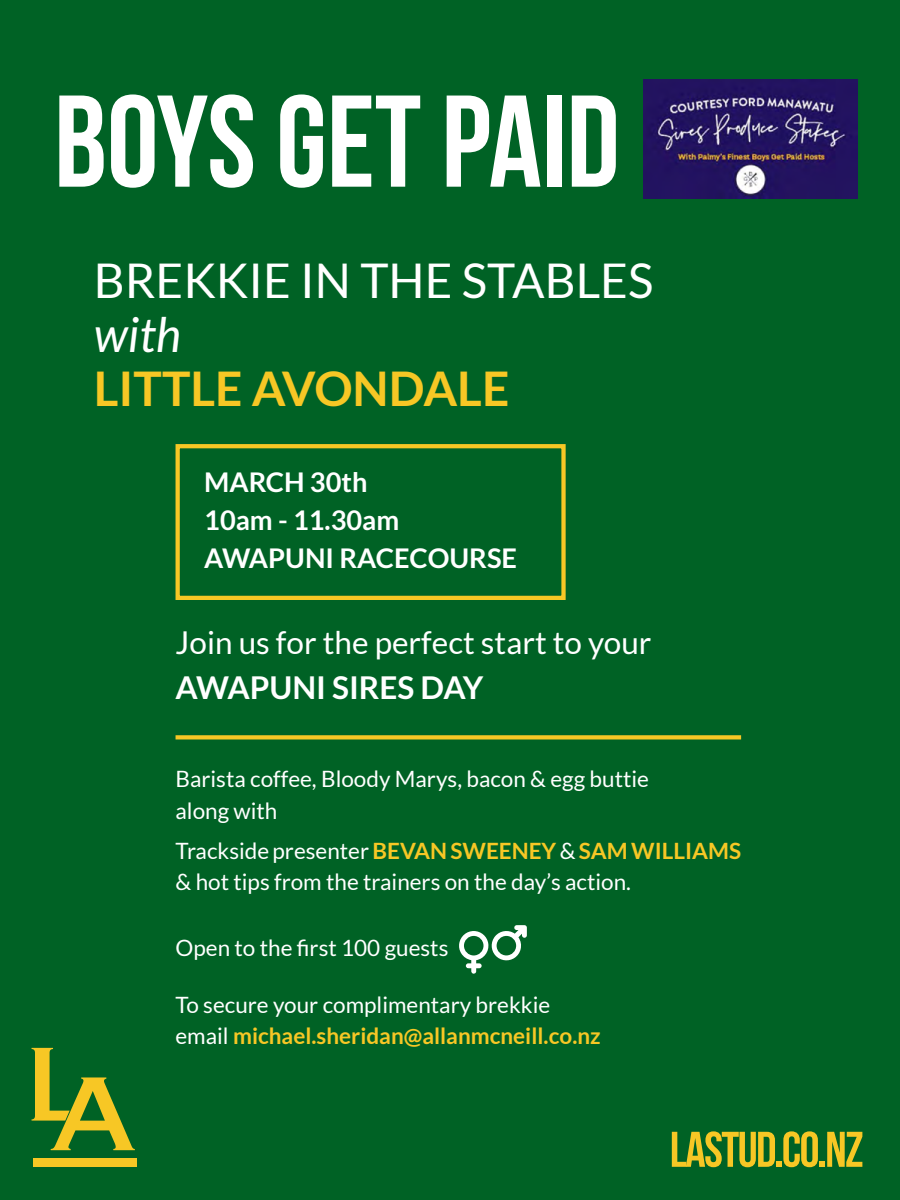
<style>
.page{position:relative;width:900px;height:1200px;background:#006225}
.page>*{position:absolute;margin:0;border:0;box-sizing:border-box;transform-origin:0 0}
.t1{font:130.2px "Bebas Neue";color:#fff}
.t2{font:50.1px "Bebas Neue";letter-spacing:-.03em;color:#f7c725}
.t3{font:47.85px "Lato";color:#fff}
.t4{font:700 47.85px "Lato";color:#f7c725}
.t5{font:italic 47.85px "Lato";color:#fff}
.t6{font:31.5px "Lato";color:#fff}
.t7{font:700 31.5px "Lato";color:#fff}
.t8{font:700 27.15px/38.1px "Lato";color:#fff}
.t9{font:22.5px/31.5px "Lato";color:#fff}
.s1{font-weight:700;color:#f7c725}
</style>
<div class="page">
<svg style="left:32px;top:1048px;width:103px;height:102px"></svg>
<div style="left:33px;top:1158px;width:103px;height:9px;background:#f7c725"></div>
<div style="left:176px;top:444px;width:390px;height:156px;border:4px solid #f7c725"></div>
<div style="left:176px;top:735px;width:565px;height:5px;background:#f7c725"></div>
<svg style="left:459px;top:925px;width:68px;height:49px"></svg>
<img style="left:643px;top:80px;width:214px;height:119px">
<h1 class="t1" style="left:54px;top:70px;width:567px">BOYS GET PAID</h1>
<h3 class="t3" style="left:94px;top:254px;width:561px">BREKKIE IN THE STABLES</h3>
<h3 class="t5" style="left:94px;top:308px;width:89px">with</h3>
<h3 class="t4" style="left:94px;top:361px;width:417px">LITTLE AVONDALE</h3>
<p class="t8" style="left:204px;top:462px;width:314px">MARCH 30th<br>10am - 11.30am<br>AWAPUNI RACECOURSE</p>
<h3 class="t6" style="left:176px;top:625px;width:478px">Join us for the perfect start to your</h3>
<h3 class="t7" style="left:176px;top:670px;width:309px">AWAPUNI SIRES DAY</h3>
<p class="t9" style="left:176px;top:763px;width:475px">Barista coffee, Bloody Marys, bacon &amp; egg buttie along with</p>
<p class="t9" style="left:176px;top:835px;width:567px">Trackside presenter<span class="s1">BEVAN SWEENEY</span> &amp; <span class="s1">SAM WILLIAMS </span>&amp; hot tips from the trainers on the day’s action.</p>
<p class="t9" style="left:176px;top:932px;width:274px">Open to the first 100 guests</p>
<p class="t9" style="left:176px;top:989px;width:427px">To secure your complimentary brekkie email <span class="s1">michael.sheridan@allanmcneill.co.nz</span></p>
<h2 class="t2" style="left:670px;top:1122px;width:195px">LASTUD.CO.NZ</h2>
</div>
